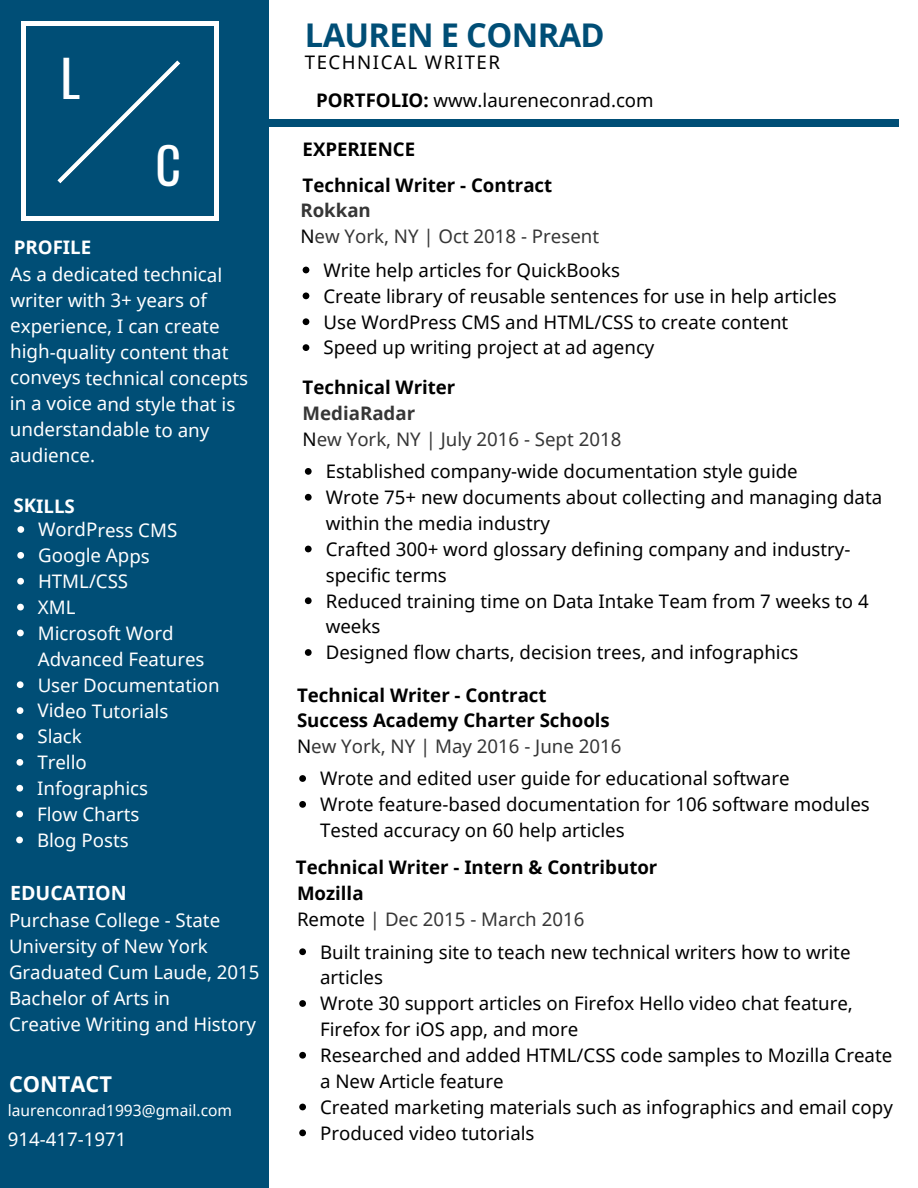
<style>
.page{position:relative;width:918px;height:1188px;background:#fff}
.page>*{position:absolute;margin:0;border:0;box-sizing:border-box;transform-origin:0 0}
.t1{font:49.8px "Oswald";color:#fff}
.t2{font:700 32.7px "Noto Sans";letter-spacing:-.02em;color:#004e76}
.t3{font:700 21.75px "Noto Sans";color:#fff}
.t4{font:700 19.65px "Noto Sans";color:#fff}
.t5{font:18.75px/25.8px "Noto Sans";color:#000}
.t6{font:18.75px/25.8px "Noto Sans";letter-spacing:-.005em;color:#fff}
.t7{font:700 18.75px/25.8px "Noto Sans";color:#000}
.t8{font:18.75px/25.8px "Noto Sans";color:#363636}
.t9{font:18.75px "Noto Sans";letter-spacing:.08em;color:#000}
.t10{font:700 18.6px "Noto Sans";letter-spacing:-.01em;color:#fff}
.t11{font:15.6px "Noto Sans";color:#fff}
.s1{font-weight:700}
.s2{color:#000}
.s3{font-weight:400}
.s4{font-weight:400;color:#363636}
.s5{font-weight:700;color:#000}
</style>
<div class="page">
<div style="left:0;top:0;width:269px;height:1188px;background:#004e76"></div>
<svg style="left:305px;top:468px;width:7px;height:7px"></svg>
<svg style="left:305px;top:494px;width:7px;height:7px"></svg>
<svg style="left:305px;top:546px;width:7px;height:6px"></svg>
<svg style="left:305px;top:597px;width:7px;height:7px"></svg>
<svg style="left:305px;top:649px;width:7px;height:7px"></svg>
<div style="left:232px;top:119px;width:46px;height:8px;background:#004e76"></div>
<div style="left:853px;top:119px;width:46px;height:8px;background:#004e76"></div>
<div style="left:277px;top:119px;width:317px;height:8px;background:#004e76"></div>
<div style="left:593px;top:119px;width:261px;height:8px;background:#004e76"></div>
<svg style="left:17px;top:526px;width:7px;height:7px"></svg>
<svg style="left:17px;top:552px;width:7px;height:7px"></svg>
<svg style="left:17px;top:578px;width:7px;height:7px"></svg>
<svg style="left:17px;top:604px;width:7px;height:6px"></svg>
<svg style="left:17px;top:630px;width:7px;height:6px"></svg>
<svg style="left:17px;top:681px;width:7px;height:7px"></svg>
<svg style="left:17px;top:707px;width:6px;height:7px"></svg>
<svg style="left:17px;top:733px;width:6px;height:7px"></svg>
<svg style="left:16px;top:759px;width:7px;height:7px"></svg>
<svg style="left:16px;top:785px;width:7px;height:7px"></svg>
<svg style="left:16px;top:811px;width:7px;height:6px"></svg>
<svg style="left:16px;top:837px;width:7px;height:6px"></svg>
<svg style="left:57px;top:60px;width:124px;height:124px"></svg>
<svg style="left:215px;top:216px;width:4px;height:4px"></svg>
<hr style="left:22px;top:26px;width:4px;height:190px;background:#fff">
<svg style="left:22px;top:216px;width:4px;height:4px"></svg>
<hr style="left:215px;top:26px;width:4px;height:190px;background:#fff">
<hr style="left:26px;top:216px;width:189px;height:4px;background:#fff">
<svg style="left:215px;top:22px;width:4px;height:4px"></svg>
<svg style="left:22px;top:22px;width:4px;height:4px"></svg>
<hr style="left:26px;top:22px;width:189px;height:4px;background:#fff">
<svg style="left:303px;top:267px;width:6px;height:6px"></svg>
<svg style="left:303px;top:292px;width:6px;height:7px"></svg>
<svg style="left:303px;top:318px;width:6px;height:7px"></svg>
<svg style="left:303px;top:344px;width:6px;height:7px"></svg>
<svg style="left:299px;top:775px;width:7px;height:7px"></svg>
<svg style="left:299px;top:801px;width:7px;height:7px"></svg>
<svg style="left:299px;top:948px;width:7px;height:7px"></svg>
<svg style="left:299px;top:1000px;width:7px;height:7px"></svg>
<svg style="left:299px;top:1052px;width:7px;height:7px"></svg>
<svg style="left:299px;top:1104px;width:7px;height:6px"></svg>
<svg style="left:299px;top:1130px;width:7px;height:6px"></svg>
<h1 class="t1" style="left:61px;top:40px;width:21px">L</h1>
<p class="t10" style="left:14px;top:234px;width:79px">PROFILE</p>
<h1 class="t1" style="left:155px;top:126px;width:27px">C</h1>
<p class="t6" style="left:10px;top:261px;width:240px">As a dedicated technical writer with 3+ years of experience, I can create high-quality content that conveys technical concepts in a voice and style that is understandable to any audience.</p>
<p class="t10" style="left:14px;top:493px;width:63px">SKILLS</p>
<p class="t6" style="left:37px;top:516px;width:184px">WordPress CMS<br>Google Apps<br>HTML/CSS<br>XML<br>Microsoft Word<br>Advanced Features<br>User Documentation<br>Video Tutorials<br>Slack<br>Trello<br>Infographics<br>Flow Charts<br>Blog Posts</p>
<p class="t4" style="left:10px;top:879px;width:118px">EDUCATION</p>
<p class="t6" style="left:9px;top:907px;width:252px">Purchase College - State<br>University of New York<br>Graduated Cum Laude, 2015<br>Bachelor of Arts in<br>Creative Writing and History</p>
<p class="t3" style="left:9px;top:1069px;width:105px">CONTACT</p>
<p class="t11" style="left:8px;top:1099px;width:226px">laurenconrad1993@gmail.com</p>
<p class="t6" style="left:8px;top:1126px;width:120px">914-417-1971</p>
<h2 class="t2" style="left:305px;top:12px;width:301px">LAUREN E CONRAD</h2>
<p class="t9" style="left:305px;top:49px;width:197px">TECHNICAL WRITER</p>
<p class="t5" style="left:316px;top:87px;width:339px"><span class="s1">PORTFOLIO:</span> www.laureneconrad.com</p>
<p class="t7" style="left:303px;top:136px;width:114px">EXPERIENCE</p>
<p class="t7" style="left:303px;top:172px;width:251px">Technical Writer - Contract</p>
<p class="t8" style="left:300px;top:197px;width:300px"><span class="s1">Rokkan<br></span><span class="s2">N</span>ew York, NY | Oct 2018 - Present</p>
<p class="t5" style="left:324px;top:257px;width:515px">Write help articles for QuickBooks<br>Create library of reusable sentences for use in help articles Use WordPress CMS and HTML/CSS to create content Speed up writing project at ad agency</p>
<p class="t7" style="left:303px;top:374px;width:154px">Technical Writer</p>
<p class="t8" style="left:303px;top:399px;width:320px"><span class="s1">MediaRadar<br></span><span class="s2">N</span>ew York, NY | July 2016 - Sept 2018</p>
<p class="t5" style="left:326px;top:458px;width:558px">Established company-wide documentation style guide<br>Wrote 75+ new documents about collecting and managing data within the media industry<br>Crafted 300+ word glossary defining company and industry&shy;specific terms<br>Reduced training time on Data Intake Team from 7 weeks to 4 weeks<br>Designed flow charts, decision trees, and infographics</p>
<p class="t7" style="left:297px;top:682px;width:251px">Technical Writer - Contract</p>
<p class="t7" style="left:297px;top:707px;width:326px">Success Academy Charter Schools<br><span class="s3">N</span><span class="s4">ew York, NY | May 2016 - June 2016</span></p>
<p class="t5" style="left:320px;top:765px;width:551px">Wrote and edited user guide for educational software<br>Wrote feature-based documentation for 106 software modules<br>Tested accuracy on 60 help articles</p>
<p class="t7" style="left:296px;top:854px;width:363px">Technical Writer - Intern &amp; Contributor</p>
<p class="t8" style="left:297px;top:880px;width:289px"><span class="s5">Mozilla<br></span><span class="s2">Remote</span> | Dec 2015 - March 2016</p>
<p class="t5" style="left:320px;top:938px;width:574px">Built training site to teach new technical writers how to write articles<br>Wrote 30 support articles on Firefox Hello video chat feature, Firefox for iOS app, and more<br>Researched and added HTML/CSS code samples to Mozilla Create a New Article feature<br>Created marketing materials such as infographics and email copy Produced video tutorials</p>
</div>
